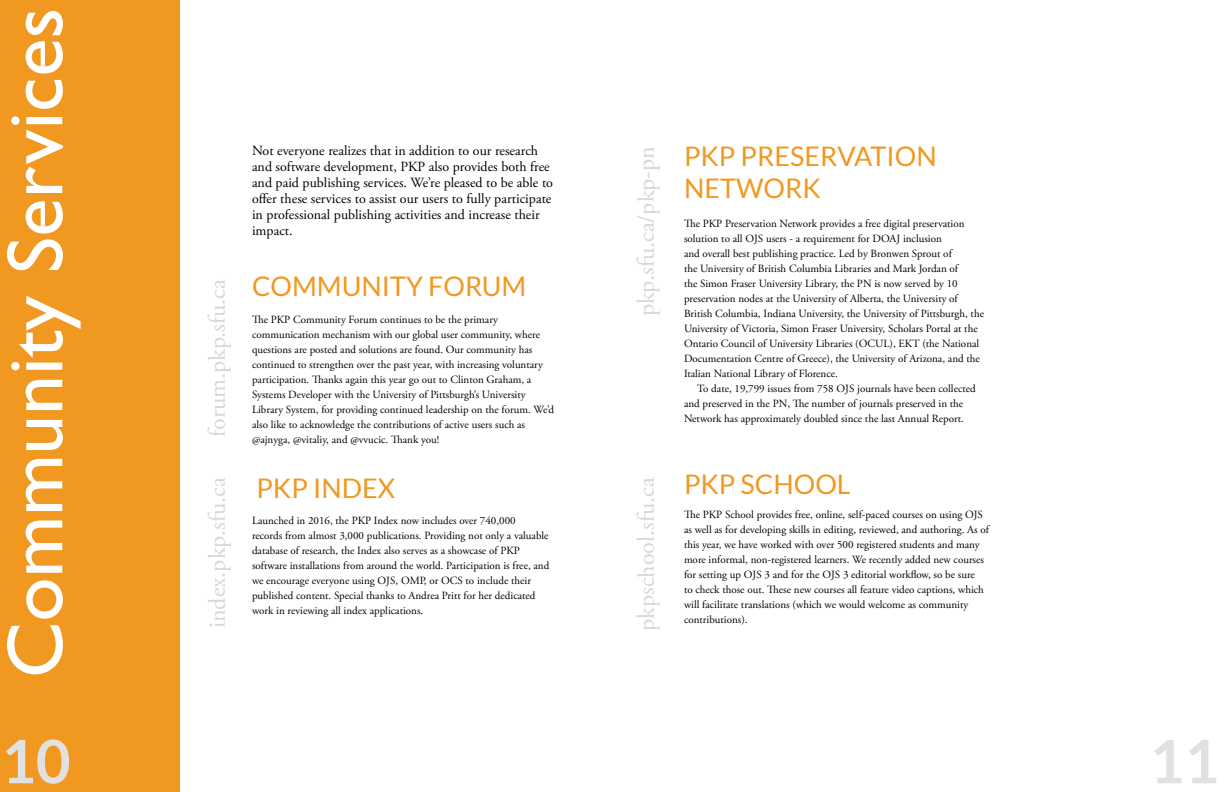
<style>
.page{position:relative;width:1224px;height:792px;background:#fff}
.page>*{position:absolute;margin:0;border:0;box-sizing:border-box;transform-origin:0 0}
.t1{font:80px "Gill Sans";color:#fff}
.t2{font:700 60px "Lato";color:#e1e1e1}
.t3{font:27px/32.4px "Lato";color:#f19821}
.t4{font:24px "Adobe Garamond Pro";color:#d8d6d6}
.t5{font:14px/16px "Adobe Garamond Pro";color:#000}
.t6{font:11px/15px "Adobe Garamond Pro";color:#000}
</style>
<div class="page">
<div style="left:0;top:0;width:180px;height:792px;background:#f19821"></div>
<h1 class="t1" style="left:-11px;top:678px;width:672px;rotate:-90deg">Community Services</h1>
<h3 class="t4" style="left:203px;top:437px;width:159px;rotate:-90deg">forum.pkp.sfu.ca</h3>
<h3 class="t4" style="left:203px;top:628px;width:152px;rotate:-90deg">index.pkp.sfu.ca</h3>
<p class="t5" style="left:252px;top:143px;width:303px">Not everyone realizes that in addition to our research and software development, PKP also provides both free and paid publishing services. We’re pleased to be able to offer these services to assist our users to fully participate in professional publishing activities and increase their impact.</p>
<h3 class="t3" style="left:684px;top:140px;width:254px">PKP PRESERVATION<br>NETWORK</h3>
<h3 class="t4" style="left:632px;top:316px;width:172px;rotate:-90deg">pkp.sfu.ca/pkp-pn</h3>
<p class="t6" style="left:684px;top:216px;width:302px">The PKP Preservation Network provides a free digital preservation solution to all OJS users - a requirement for DOAJ inclusion<br>and overall best publishing practice. Led by Bronwen Sprout of<br>the University of British Columbia Libraries and Mark Jordan of<br>the Simon Fraser University Library, the PN is now served by 10 preservation nodes at the University of Alberta, the University of British Columbia, Indiana University, the University of Pittsburgh, the University of Victoria, Simon Fraser University, Scholars Portal at the Ontario Council of University Libraries (OCUL), EKT (the National Documentation Centre of Greece), the University of Arizona, and the Italian National Library of Florence.</p>
<p class="t6" style="left:684px;top:381px;width:293px;text-indent:13px">To date, 19,799 issues from 758 OJS journals have been collected and preserved in the PN, The number of journals preserved in the<br>Network has approximately doubled since the last Annual Report.</p>
<h3 class="t3" style="left:252px;top:269px;width:276px">COMMUNITY FORUM</h3>
<p class="t6" style="left:252px;top:313px;width:304px">The PKP Community Forum continues to be the primary communication mechanism with our global user community, where questions are posted and solutions are found. Our community has continued to strengthen over the past year, with increasing voluntary participation. Thanks again this year go out to Clinton Graham, a Systems Developer with the University of Pittsburgh’s University Library System, for providing continued leadership on the forum. We’d also like to acknowledge the contributions of active users such as @ajnyga, @vitaliy, and @vvucic. Thank you!</p>
<h3 class="t3" style="left:256px;top:472px;width:140px">PKP INDEX</h3>
<p class="t6" style="left:252px;top:514px;width:299px">Launched in 2016, the PKP Index now includes over 740,000<br>records from almost 3,000 publications. Providing not only a valuable database of research, the Index also serves as a showcase of PKP software installations from around the world. Participation is free, and we encourage everyone using OJS, OMP, or OCS to include their published content. Special thanks to Andrea Pritt for her dedicated work in reviewing all index applications.</p>
<h3 class="t4" style="left:632px;top:631px;width:155px;rotate:-90deg">pkpschool.sfu.ca</h3>
<h3 class="t3" style="left:684px;top:468px;width:168px">PKP SCHOOL</h3>
<p class="t6" style="left:684px;top:507px;width:306px">The PKP School provides free, online, self-paced courses on using OJS as well as for developing skills in editing, reviewed, and authoring. As of this year, we have worked with over 500 registered students and many more informal, non-registered learners. We recently added new courses for setting up OJS 3 and for the OJS 3 editorial workflow, so be sure<br>to check those out. These new courses all feature video captions, which will facilitate translations (which we would welcome as community contributions).</p>
<h2 class="t2" style="left:1px;top:727px;width:71px">10</h2>
<h2 class="t2" style="left:1149px;top:727px;width:71px">11</h2>
</div>
